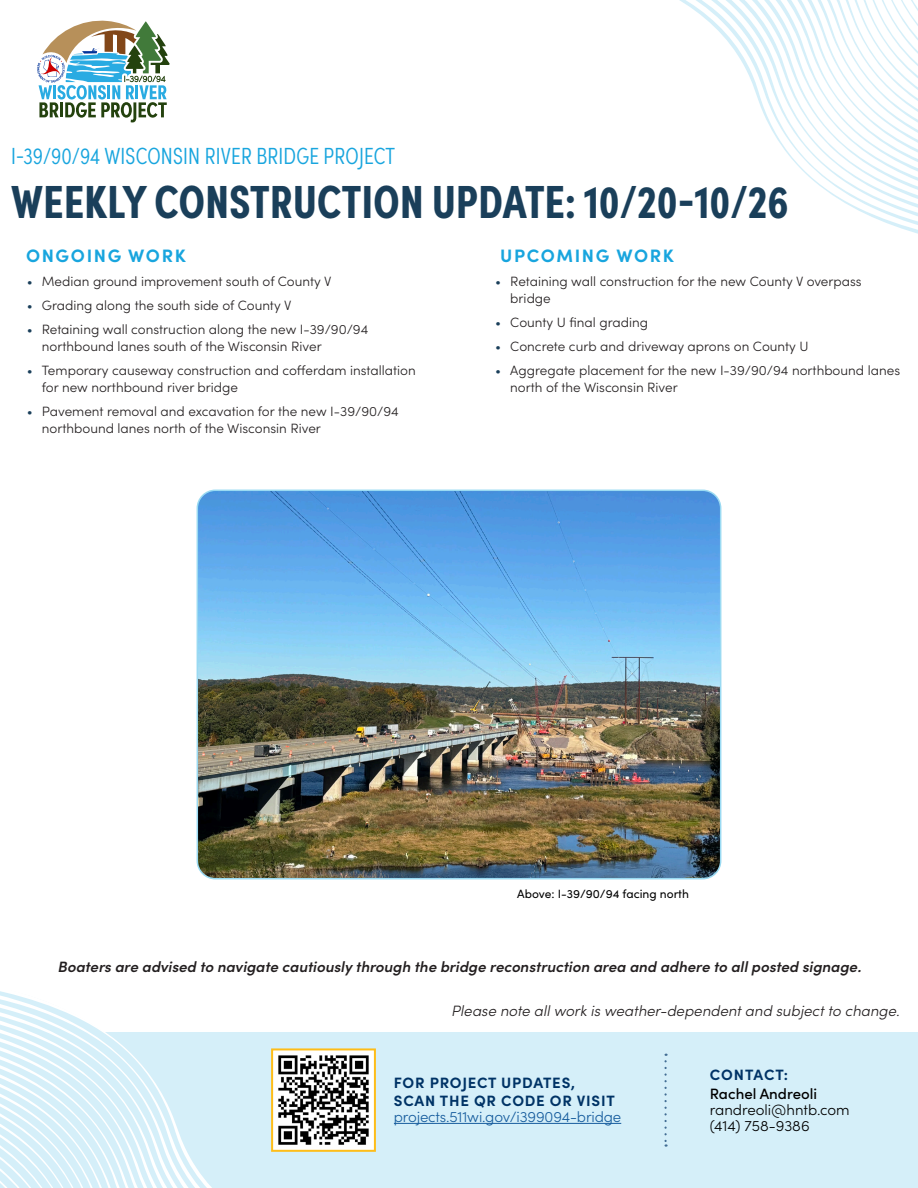
<style>
.page{position:relative;width:918px;height:1188px;background:#fff}
.page>*{position:absolute;margin:0;border:0;box-sizing:border-box;transform-origin:0 0}
.t1{font:700 46.5px "Sofia Pro Condensed";letter-spacing:.01em;color:#1a3f5a}
.t2{font:300 23.4px "Sofia Pro Condensed";letter-spacing:.01em;color:#18a5de}
.Section_Headers{font:700 18px "Sofia Pro";letter-spacing:.09em;color:#18a5de}
.Bullet_Points{font:italic 600 15px "Sofia Pro";color:#231f20}
.Bullet_Points-2{font:italic 300 15px "Sofia Pro";color:#231f20}
.t3{font:700 15px/18px "Sofia Pro";letter-spacing:.05em;color:#036}
.t4{font:300 15px "Sofia Pro";letter-spacing:-.01em;color:#175d9e}
.t5{font:300 15px/16.2px "Sofia Pro";color:#000}
.t6{font:500 15px "Sofia Pro";color:#000}
.t7{font:300 13.5px/17.2px "Sofia Pro";color:#231f20}
.t8{font:12px "Sofia Pro";color:#000}
.s1{color:#1a3f5a}
</style>
<div class="page">
<svg style="left:690px;top:3px;width:228px;height:205px"></svg>
<svg style="left:695px;top:0;width:223px;height:202px"></svg>
<svg style="left:699px;top:0;width:219px;height:196px"></svg>
<div style="left:0;top:1032px;width:918px;height:156px;background:#d5eff9"></div>
<svg style="left:0;top:991px;width:212px;height:197px"></svg>
<svg style="left:37px;top:20px;width:133px;height:103px"></svg>
<svg style="left:664px;top:1054px;width:3px;height:93px"></svg>
<div style="left:271px;top:1048px;width:105px;height:104px;background:#fff;border:2px solid #febd19"></div>
<img style="left:278px;top:1055px;width:91px;height:90px">
<hr style="left:394px;top:1123px;width:227px;height:1px;background:#175d9e">
<img style="left:197px;top:490px;width:524px;height:389px">
<div style="left:197px;top:490px;width:524px;height:389px;border:2px solid #9adaf2;border-radius:18px"></div>
<p class="t2" style="left:11px;top:139px;width:386px">I-39/90/94 WISCONSIN RIVER BRIDGE PROJECT</p>
<p class="t1" style="left:11px;top:167px;width:779px">WEEKLY CONSTRUCTION UPDATE: 10/20-10/26</p>
<p class="Section_Headers" style="left:26px;top:242px;width:161px">ONGOING WORK</p>
<p class="t7" style="left:27px;top:271px;width:306px"><span class="s1">•</span> Median ground improvement south of County V</p>
<p class="t7" style="left:27px;top:295px;width:266px"><span class="s1">•</span> Grading along the south side of County V</p>
<p class="t7" style="left:42px;top:319px;width:328px;text-indent:-15px"><span class="s1">•</span> Retaining wall construction along the new I-39/90/94 northbound lanes south of the Wisconsin River</p>
<p class="t7" style="left:42px;top:361px;width:375px;text-indent:-15px"><span class="s1">•</span> Temporary causeway construction and cofferdam installation for new northbound river bridge</p>
<p class="t7" style="left:42px;top:402px;width:358px;text-indent:-15px"><span class="s1">•</span> Pavement removal and excavation for the new I-39/90/94 northbound lanes north of the Wisconsin River</p>
<p class="Section_Headers" style="left:500px;top:242px;width:175px">UPCOMING WORK</p>
<p class="t7" style="left:510px;top:271px;width:353px;text-indent:-15px"><span class="s1">•</span> Retaining wall construction for the new County V overpass bridge</p>
<p class="t7" style="left:495px;top:313px;width:154px"><span class="s1">•</span> County U final grading</p>
<p class="t7" style="left:495px;top:337px;width:315px"><span class="s1">•</span> Concrete curb and driveway aprons on County U</p>
<p class="t7" style="left:510px;top:361px;width:391px;text-indent:-15px"><span class="s1">•</span> Aggregate placement for the new I-39/90/94 northbound lanes north of the Wisconsin River</p>
<p class="t8" style="left:517px;top:885px;width:173px">Above: I-39/90/94 facing north</p>
<p class="Bullet_Points" style="left:58px;top:956px;width:805px">Boaters are advised to navigate cautiously through the bridge reconstruction area and adhere to all posted signage.</p>
<p class="Bullet_Points-2" style="left:451px;top:1000px;width:450px">Please note all work is weather-dependent and subject to change.</p>
<p class="t3" style="left:394px;top:1072px;width:222px">FOR PROJECT UPDATES,<br>SCAN THE QR CODE OR VISIT</p>
<p class="t4" style="left:394px;top:1106px;width:229px">projects.511wi.gov/i399094-bridge</p>
<p class="t3" style="left:710px;top:1065px;width:80px">CONTACT:</p>
<p class="t6" style="left:710px;top:1082px;width:109px">Rachel Andreoli</p>
<p class="t5" style="left:710px;top:1101px;width:141px">randreoli@hntb.com (414) 758-9386</p>
</div>
